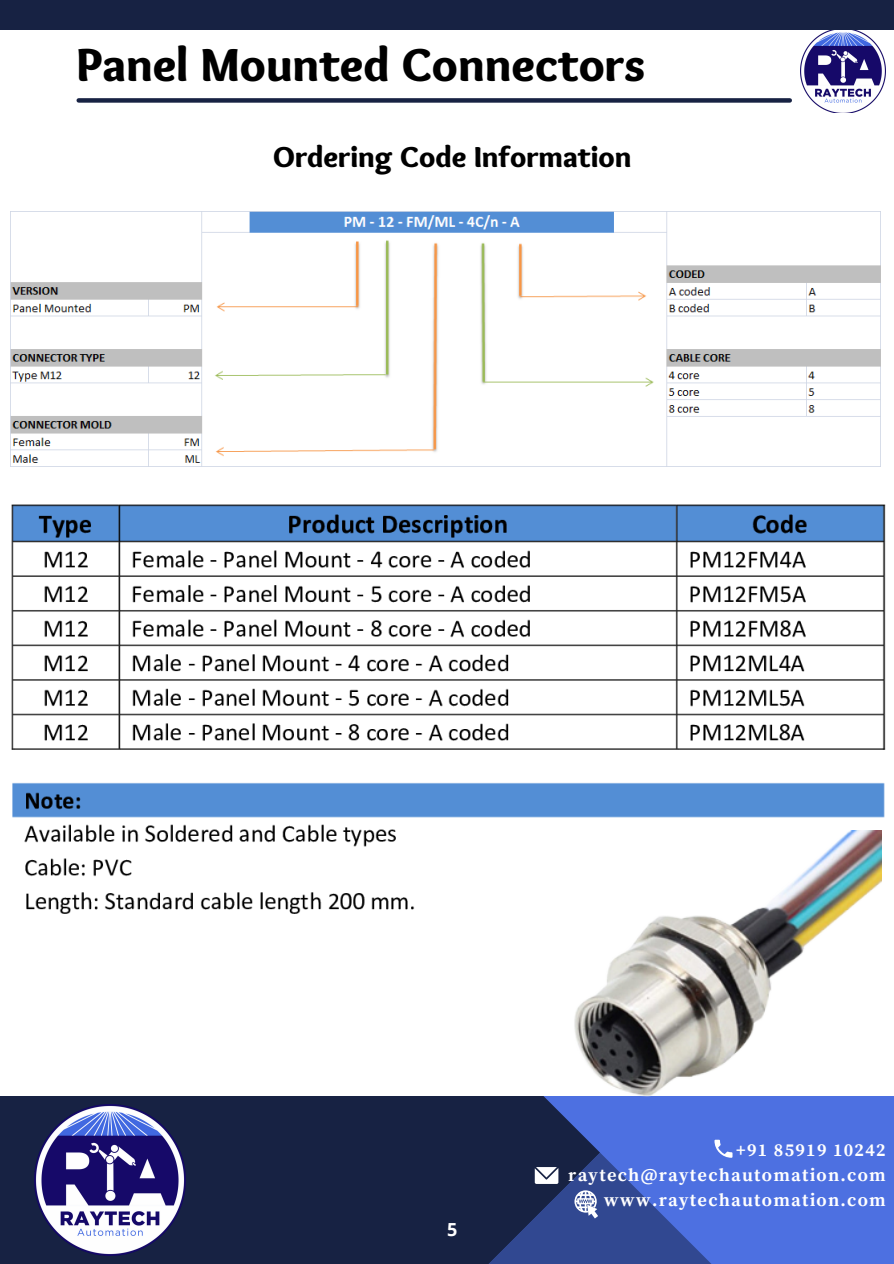
<style>
.page{position:relative;width:894px;height:1264px;background:#fff}
.page>*{position:absolute;margin:0;border:0;box-sizing:border-box;transform-origin:0 0}
.t1{font:900 48px "Sukar";color:#000}
.t2{font:900 30px "Sukar";color:#000}
.t3{font:700 18px "Source Serif Pro";letter-spacing:.07em;color:#fff}
.t4{font:700 18px "Open Sans";color:#fff}
</style>
<div class="page">
<div style="left:0;top:0;width:893px;height:1263px;background:#172243"></div>
<svg style="left:502px;top:1095px;width:391px;height:168px;fill:#4d70e1"></svg>
<div style="left:0;top:31px;width:893px;height:1064px;background:#fff"></div>
<img style="left:35px;top:1104px;width:151px;height:151px">
<div style="left:79px;top:98px;width:710px;height:5px;background:#172243"></div>
<svg style="left:574px;top:1205px;width:24px;height:13px"></svg>
<img style="left:800px;top:31px;width:84px;height:81px">
<img style="left:11px;top:504px;width:874px;height:410px">
<img style="left:506px;top:830px;width:374px;height:375px">
<img style="left:11px;top:211px;width:869px;height:255px">
<p class="t1" style="left:76px;top:37px;width:570px">Panel Mounted Connectors</p>
<p class="t2" style="left:273px;top:139px;width:360px">Ordering Code Information</p>
<p class="t4" style="left:447px;top:1216px;width:12px">5</p>
<p class="t3" style="left:736px;top:1139px;width:151px">+91 85919 10242</p>
<p class="t3" style="left:568px;top:1164px;width:319px">raytech@raytechautomation.com</p>
<p class="t3" style="left:604px;top:1188px;width:283px">www.raytechautomation.com</p>
</div>
